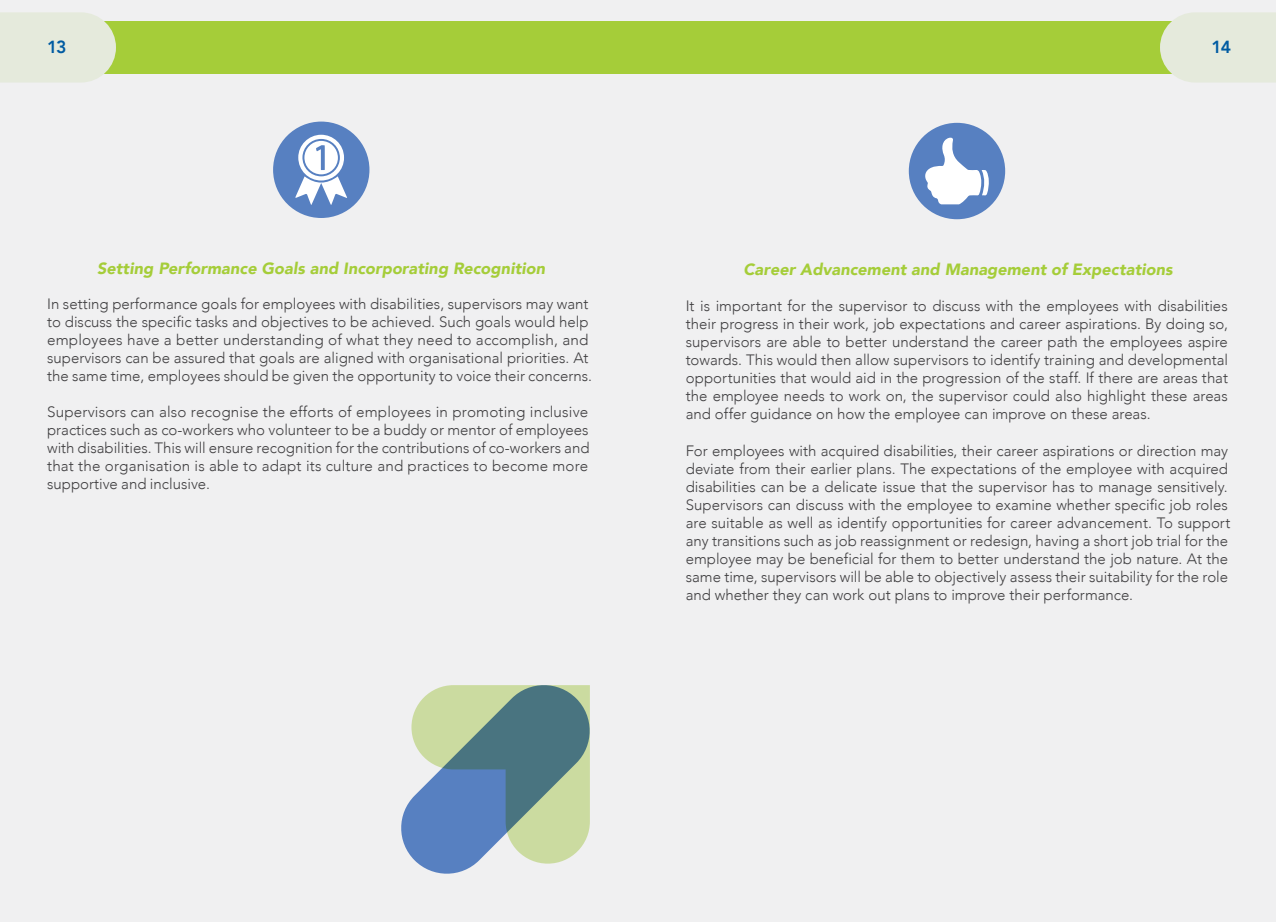
<style>
.page{position:relative;width:1276px;height:922px;background:#fff}
.page>*{position:absolute;margin:0;border:0;box-sizing:border-box;transform-origin:0 0}
.t1{font:800 17.5px "Avenir";color:#005ba2}
.t2{font:italic 900 16.25px "Avenir";letter-spacing:.005em;color:#a5cd39}
.t3{font:300 15px/18px "Avenir";color:#414042;text-align:justify}
</style>
<div class="page">
<div style="left:0;top:0;width:1276px;height:921px;background:#f0f0f1"></div>
<svg style="left:401px;top:685px;width:189px;height:189px;background:#8da9ab"></svg>
<div style="left:0;top:21px;width:1276px;height:53px;background:#a5cd39"></div>
<div style="left:0;top:12px;width:116px;height:70px;background:#e5eadc"></div>
<div style="left:273px;top:121px;width:96px;height:97px;background:#5780c1;border-radius:50%"></div>
<svg style="left:295px;top:135px;width:52px;height:70px"></svg>
<div style="left:909px;top:123px;width:96px;height:96px;background:#5780c1;border-radius:50%"></div>
<svg style="left:925px;top:138px;width:64px;height:66px"></svg>
<svg style="left:1160px;top:12px;width:116px;height:70px;background:#e3e9d8"></svg>
<p class="t1" style="left:47px;top:34px;width:21px">13</p>
<p class="t1" style="left:1211px;top:34px;width:21px">14</p>
<p class="t2" style="left:97px;top:254px;width:449px">Setting Performance Goals and Incorporating Recognition</p>
<p class="t2" style="left:743px;top:256px;width:431px">Career Advancement and Management of Expectations</p>
<p class="t3" style="left:686px;top:297px;width:544px">It is important for the supervisor to discuss with the employees with disabilities their progress in their work, job expectations and career aspirations. By doing so, supervisors are able to better understand the career path the employees aspire towards. This would then allow supervisors to identify training and developmental opportunities that would aid in the progression of the staff. If there are areas that the employee needs to work on, the supervisor could also highlight these areas and offer guidance on how the employee can improve on these areas.</p>
<p class="t3" style="left:686px;top:441px;width:546px;text-align:left">For employees with acquired disabilities, their career aspirations or direction may deviate from their earlier plans. The expectations of the employee with acquired disabilities can be a delicate issue that the supervisor has to manage sensitively.<br>Supervisors can discuss with the employee to examine whether specific job roles are suitable as well as identify opportunities for career advancement. To support any transitions such as job reassignment or redesign, having a short job trial for the employee may be beneficial for them to better understand the job nature. At the same time, supervisors will be able to objectively assess their suitability for the role and whether they can work out plans to improve their performance.</p>
<p class="t3" style="left:47px;top:294px;width:546px;text-align:left">In setting performance goals for employees with disabilities, supervisors may want to discuss the specific tasks and objectives to be achieved. Such goals would help employees have a better understanding of what they need to accomplish, and supervisors can be assured that goals are aligned with organisational priorities. At the same time, employees should be given the opportunity to voice their concerns.</p>
<p class="t3" style="left:47px;top:402px;width:544px">Supervisors can also recognise the efforts of employees in promoting inclusive practices such as co-workers who volunteer to be a buddy or mentor of employees with disabilities. This will ensure recognition for the contributions of co-workers and that the organisation is able to adapt its culture and practices to become more supportive and inclusive.</p>
</div>
